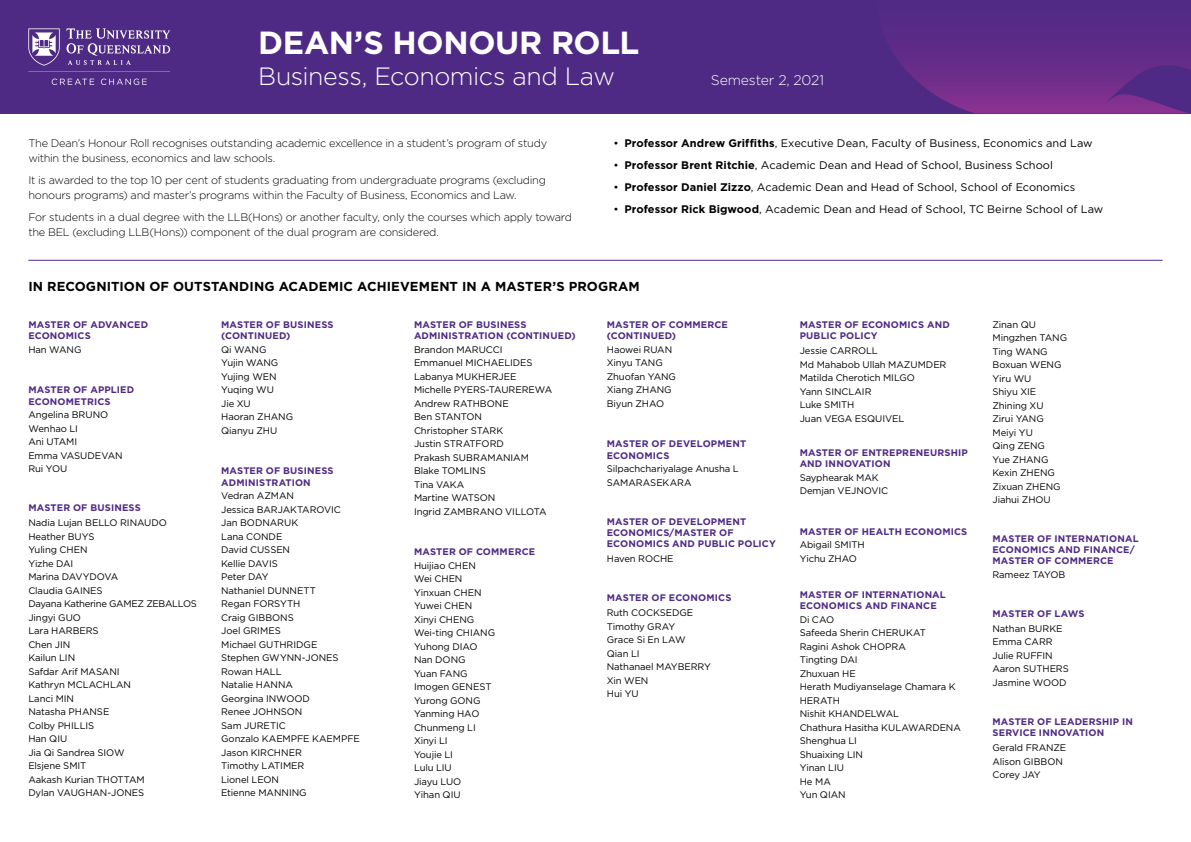
<style>
.page{position:relative;width:1191px;height:842px;background:#fff}
.page>*{position:absolute;margin:0;border:0;box-sizing:border-box;transform-origin:0 0}
.t1{font:700 32px "Gotham";letter-spacing:-.01em;color:#fff}
.t2{font:300 25px "Gotham";letter-spacing:-.015em;color:#fff}
.t3{font:300 14px "Gotham";letter-spacing:-.01em;color:#fff}
.t4{font:700 13px "Gotham";letter-spacing:.005em;color:#000}
.t5{font:300 11px/15px "Gotham";letter-spacing:-.025em;color:#000}
.t6{font:11px "Gotham";letter-spacing:.005em;color:#000}
.t7{font:9.5px/13.5px "Gotham";letter-spacing:-.01em;color:#000}
.t8{font:700 9.5px/11.4px "Gotham";letter-spacing:.015em;color:#4f2a84}
.s1{font-weight:700}
</style>
<div class="page">
<div style="left:0;top:0;width:1191px;height:113px;background:#4f2a84"></div>
<svg style="left:886px;top:37px;width:305px;height:76px"></svg>
<svg style="left:28px;top:28px;width:142px;height:57px"></svg>
<hr style="left:28px;top:260px;width:1134px;height:1px;background:#4f2a84">
<h1 class="t1" style="left:258px;top:22px;width:383px">DEAN’S HONOUR ROLL</h1>
<h2 class="t2" style="left:258px;top:60px;width:358px">Business, Economics and Law</h2>
<h3 class="t3" style="left:711px;top:71px;width:115px">Semester 2, 2021</h3>
<p class="t5" style="left:28px;top:135px;width:520px">The Dean’s Honour Roll recognises outstanding academic excellence in a student’s program of study within the business, economics and law schools.</p>
<p class="t5" style="left:28px;top:173px;width:519px">It is awarded to the top 10 per cent of students graduating from undergraduate programs (excluding honours programs) and master’s programs within the Faculty of Business, Economics and Law.</p>
<p class="t5" style="left:28px;top:210px;width:545px">For students in a dual degree with the LLB(Hons) or another faculty, only the courses which apply toward the BEL (excluding LLB(Hons)) component of the dual program are considered.</p>
<p class="t6" style="left:613px;top:136px;width:480px">• <span class="s1">Professor Andrew Griffiths</span>, Executive Dean, Faculty of Business, Economics and Law</p>
<p class="t6" style="left:613px;top:158px;width:441px">• <span class="s1">Professor Brent Ritchie</span>, Academic Dean and Head of School, Business School</p>
<p class="t6" style="left:613px;top:180px;width:463px">• <span class="s1">Professor Daniel Zizzo</span>, Academic Dean and Head of School, School of Economics</p>
<p class="t6" style="left:613px;top:203px;width:491px">• <span class="s1">Professor Rick Bigwood</span>, Academic Dean and Head of School, TC Beirne School of Law</p>
<h3 class="t4" style="left:28px;top:278px;width:613px">IN RECOGNITION OF OUTSTANDING ACADEMIC ACHIEVEMENT IN A MASTER’S PROGRAM</h3>
<p class="t8" style="left:28px;top:319px;width:121px">MASTER OF ADVANCED<br>ECONOMICS</p>
<p class="t7" style="left:28px;top:342px;width:55px">Han WANG</p>
<p class="t8" style="left:28px;top:384px;width:107px">MASTER OF APPLIED<br>ECONOMETRICS</p>
<p class="t7" style="left:28px;top:408px;width:96px">Angelina BRUNO<br>Wenhao LI<br>Ani UTAMI<br>Emma VASUDEVAN<br>Rui YOU</p>
<p class="t8" style="left:28px;top:502px;width:114px">MASTER OF BUSINESS</p>
<p class="t7" style="left:28px;top:516px;width:170px">Nadia Lujan BELLO RINAUDO<br>Heather BUYS<br>Yuling CHEN<br>Yizhe DAI<br>Marina DAVYDOVA<br>Claudia GAINES<br>Dayana Katherine GAMEZ ZEBALLOS<br>Jingyi GUO<br>Lara HARBERS<br>Chen JIN<br>Kailun LIN<br>Safdar Arif MASANI<br>Kathryn MCLACHLAN<br>Lanci MIN<br>Natasha PHANSE<br>Colby PHILLIS<br>Han QIU<br>Jia Qi Sandrea SIOW<br>Elsjene SMIT<br>Aakash Kurian THOTTAM<br>Dylan VAUGHAN-JONES</p>
<p class="t8" style="left:221px;top:319px;width:114px">MASTER OF BUSINESS (CONTINUED)</p>
<p class="t7" style="left:221px;top:342px;width:73px">Qi WANG<br>Yujin WANG<br>Yujing WEN<br>Yuqing WU<br>Jie XU<br>Haoran ZHANG<br>Qianyu ZHU</p>
<p class="t8" style="left:221px;top:465px;width:114px">MASTER OF BUSINESS<br>ADMINISTRATION</p>
<p class="t7" style="left:221px;top:489px;width:140px">Vedran AZMAN<br>Jessica BARJAKTAROVIC<br>Jan BODNARUK<br>Lana CONDE<br>David CUSSEN<br>Kellie DAVIS<br>Peter DAY<br>Nathaniel DUNNETT<br>Regan FORSYTH<br>Craig GIBBONS<br>Joel GRIMES<br>Michael GUTHRIDGE<br>Stephen GWYNN-JONES<br>Rowan HALL<br>Natalie HANNA<br>Georgina INWOOD<br>Renee JOHNSON<br>Sam JURETIC<br>Gonzalo KAEMPFE KAEMPFE<br>Jason KIRCHNER<br>Timothy LATIMER<br>Lionel LEON<br>Etienne MANNING</p>
<p class="t8" style="left:414px;top:319px;width:163px">MASTER OF BUSINESS<br>ADMINISTRATION (CONTINUED)</p>
<p class="t7" style="left:414px;top:342px;width:140px">Brandon MARUCCI<br>Emmanuel MICHAELIDES<br>Labanya MUKHERJEE<br>Michelle PYERS-TAUREREWA<br>Andrew RATHBONE<br>Ben STANTON<br>Christopher STARK<br>Justin STRATFORD<br>Prakash SUBRAMANIAM<br>Blake TOMLINS<br>Tina VAKA<br>Martine WATSON<br>Ingrid ZAMBRANO VILLOTA</p>
<p class="t8" style="left:414px;top:546px;width:123px">MASTER OF COMMERCE</p>
<p class="t7" style="left:414px;top:558px;width:83px">Huijiao CHEN<br>Wei CHEN<br>Yinxuan CHEN<br>Yuwei CHEN<br>Xinyi CHENG<br>Wei-ting CHIANG<br>Yuhong DIAO<br>Nan DONG<br>Yuan FANG<br>Imogen GENEST<br>Yurong GONG<br>Yanming HAO<br>Chunmeng LI<br>Xinyi LI<br>Youjie LI<br>Lulu LIU<br>Jiayu LUO<br>Yihan QIU</p>
<p class="t8" style="left:607px;top:319px;width:123px">MASTER OF COMMERCE (CONTINUED)</p>
<p class="t7" style="left:607px;top:342px;width:71px">Haowei RUAN<br>Xinyu TANG<br>Zhuofan YANG<br>Xiang ZHANG<br>Biyun ZHAO</p>
<p class="t8" style="left:607px;top:438px;width:141px">MASTER OF DEVELOPMENT<br>ECONOMICS</p>
<p class="t7" style="left:607px;top:462px;width:133px">Silpachchariyalage Anusha L<br>SAMARASEKARA</p>
<p class="t8" style="left:607px;top:515px;width:170px">MASTER OF DEVELOPMENT<br>ECONOMICS/MASTER OF<br>ECONOMICS AND PUBLIC POLICY</p>
<p class="t7" style="left:607px;top:552px;width:68px">Haven ROCHE</p>
<p class="t8" style="left:607px;top:592px;width:126px">MASTER OF ECONOMICS</p>
<p class="t7" style="left:607px;top:606px;width:106px">Ruth COCKSEDGE<br>Timothy GRAY<br>Grace Si En LAW<br>Qian LI<br>Nathanael MAYBERRY<br>Xin WEN<br>Hui YU</p>
<p class="t8" style="left:799px;top:319px;width:152px">MASTER OF ECONOMICS AND<br>PUBLIC POLICY</p>
<p class="t7" style="left:799px;top:344px;width:148px">Jessie CARROLL<br>Md Mahabob Ullah MAZUMDER<br>Matilda Cherotich MILGO<br>Yann SINCLAIR<br>Luke SMITH<br>Juan VEGA ESQUIVEL</p>
<p class="t8" style="left:799px;top:447px;width:170px">MASTER OF ENTREPRENEURSHIP<br>AND INNOVATION</p>
<p class="t7" style="left:799px;top:470px;width:90px">Sayphearak MAK<br>Demjan VEJNOVIC</p>
<p class="t8" style="left:799px;top:525px;width:169px">MASTER OF HEALTH ECONOMICS</p>
<p class="t7" style="left:799px;top:538px;width:66px">Abigail SMITH<br>Yichu ZHAO</p>
<p class="t8" style="left:799px;top:589px;width:148px">MASTER OF INTERNATIONAL<br>ECONOMICS AND FINANCE</p>
<p class="t7" style="left:799px;top:612px;width:163px">Di CAO<br>Safeeda Sherin CHERUKAT<br>Ragini Ashok CHOPRA<br>Tingting DAI<br>Zhuxuan HE<br>Herath Mudiyanselage Chamara K<br>HERATH<br>Nishit KHANDELWAL<br>Chathura Hasitha KULAWARDENA<br>Shenghua LI<br>Shuaixing LIN<br>Yinan LIU<br>He MA<br>Yun QIAN</p>
<p class="t7" style="left:992px;top:317px;width:76px">Zinan QU<br>Mingzhen TANG<br>Ting WANG<br>Boxuan WENG<br>Yiru WU<br>Shiyu XIE<br>Zhining XU<br>Zirui YANG<br>Meiyi YU<br>Qing ZENG<br>Yue ZHANG<br>Kexin ZHENG<br>Zixuan ZHENG<br>Jiahui ZHOU</p>
<p class="t8" style="left:992px;top:532px;width:148px">MASTER OF INTERNATIONAL<br>ECONOMICS AND FINANCE/<br>MASTER OF COMMERCE</p>
<p class="t7" style="left:992px;top:568px;width:74px">Rameez TAYOB</p>
<p class="t8" style="left:992px;top:608px;width:93px">MASTER OF LAWS</p>
<p class="t7" style="left:992px;top:622px;width:78px">Nathan BURKE<br>Emma CARR<br>Julie RUFFIN<br>Aaron SUTHERS<br>Jasmine WOOD</p>
<p class="t8" style="left:992px;top:716px;width:142px">MASTER OF LEADERSHIP IN<br>SERVICE INNOVATION</p>
<p class="t7" style="left:992px;top:741px;width:75px">Gerald FRANZE<br>Alison GIBBON<br>Corey JAY</p>
</div>
